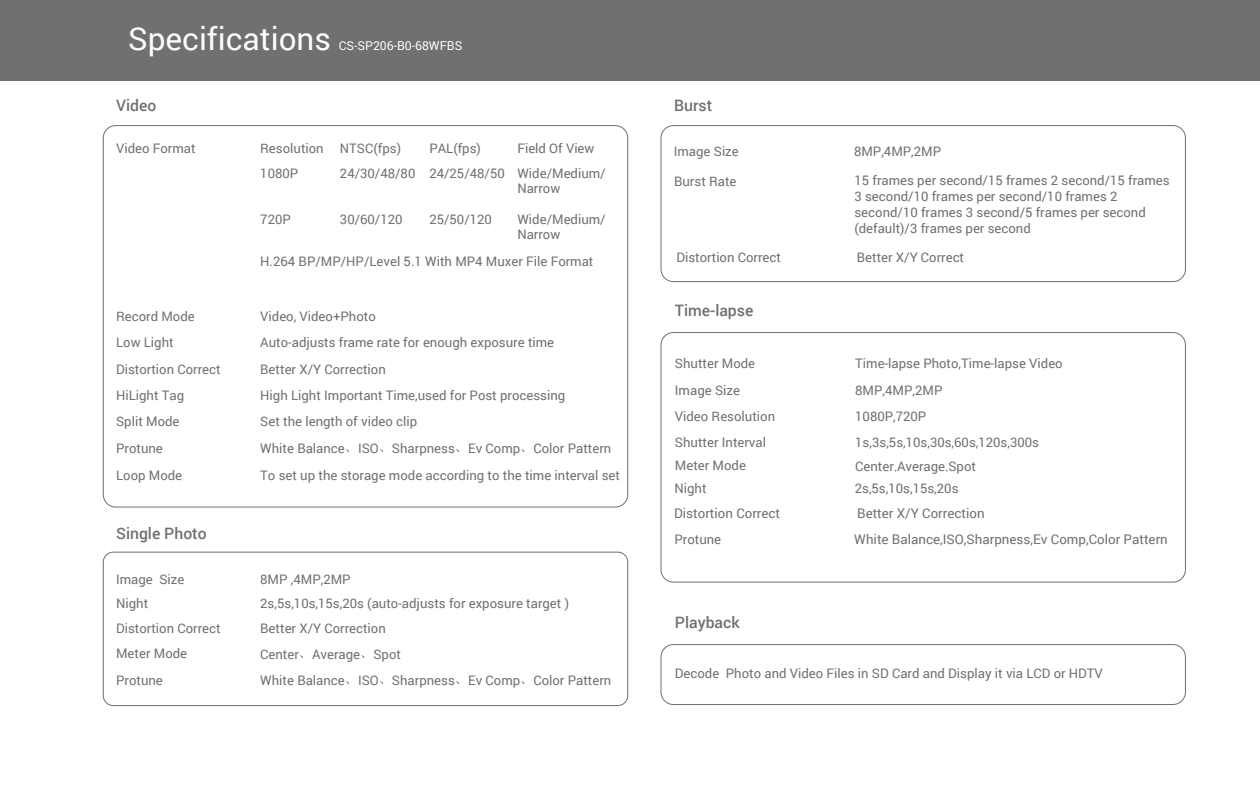
<style>
.page{position:relative;width:1260px;height:788px;background:#fff}
.page>*{position:absolute;margin:0;border:0;box-sizing:border-box;transform-origin:0 0}
.t1{font:31.5px "Roboto";color:#fcfcfc}
.t2{font:500 15.75px "Roboto";color:#717071}
.t3{font:13.3px "Roboto";color:#717071}
.t4{font:13.12px/15.8px "Roboto";color:#717071}
.t5{font:12.25px "Roboto";color:#fcfcfc}
.s1{font-family:"Adobe Song Std";font-weight:300}
</style>
<div class="page">
<div style="left:0;top:0;width:1260px;height:80px;background:#717071"></div>
<div style="left:103px;top:551px;width:525px;height:155px;border:1px solid #717071;border-radius:10px"></div>
<div style="left:661px;top:125px;width:525px;height:157px;border:1px solid #717071;border-radius:12px"></div>
<div style="left:661px;top:332px;width:525px;height:250px;border:1px solid #717071;border-radius:12px"></div>
<div style="left:661px;top:644px;width:525px;height:60px;border:1px solid #717071;border-radius:12px"></div>
<h1 class="t1" style="left:128px;top:16px;width:204px">Specifications</h1>
<p class="t5" style="left:339px;top:37px;width:125px">CS-SP206-B0-68WFBS</p>
<p class="t2" style="left:116px;top:95px;width:42px">Video</p>
<p class="t4" style="left:116px;top:140px;width:81px">Video Format</p>
<p class="t4" style="left:260px;top:140px;width:142px">Resolution NTSC(fps)</p>
<p class="t4" style="left:429px;top:140px;width:53px">PAL(fps)</p>
<p class="t4" style="left:517px;top:140px;width:79px">Field Of View</p>
<p class="t4" style="left:260px;top:164px;width:39px">1080P</p>
<p class="t4" style="left:517px;top:164px;width:90px;text-indent:-177px">24/30/48/80 24/25/48/50 Wide/Medium/<br>Narrow</p>
<p class="t4" style="left:517px;top:210px;width:90px">Wide/Medium/<br>Narrow</p>
<p class="t4" style="left:260px;top:210px;width:32px">720P</p>
<p class="t4" style="left:260px;top:253px;width:335px">H.264 BP/MP/HP/Level 5.1 With MP4 Muxer File Format</p>
<p class="t4" style="left:340px;top:210px;width:64px">30/60/120</p>
<p class="t4" style="left:429px;top:210px;width:64px">25/50/120</p>
<p class="t4" style="left:116px;top:308px;width:80px">Record Mode</p>
<p class="t4" style="left:260px;top:308px;width:117px">Video, Video+Photo</p>
<p class="t4" style="left:116px;top:334px;width:59px">Low Light</p>
<p class="t4" style="left:260px;top:334px;width:296px">Auto-adjusts frame rate for enough exposure time</p>
<p class="t4" style="left:116px;top:361px;width:106px">Distortion Correct</p>
<p class="t4" style="left:260px;top:360px;width:127px">Better X/Y Correction</p>
<p class="t4" style="left:116px;top:387px;width:70px">HiLight Tag</p>
<p class="t4" style="left:260px;top:387px;width:307px">High Light Important Time,used for Post processing</p>
<p class="t4" style="left:116px;top:413px;width:65px">Split Mode</p>
<p class="t4" style="left:260px;top:413px;width:158px">Set the length of video clip</p>
<p class="t4" style="left:116px;top:439px;width:48px">Protune</p>
<p class="t4" style="left:260px;top:440px;width:353px">White Balance<span class="s1">、</span>ISO<span class="s1">、</span>Sharpness<span class="s1">、</span>Ev Comp<span class="s1">、</span>Color Pattern</p>
<p class="t4" style="left:116px;top:466px;width:68px">Loop Mode</p>
<p class="t4" style="left:260px;top:466px;width:361px">To set up the storage mode according to the time interval set</p>
<p class="t2" style="left:116px;top:522px;width:92px">Single Photo</p>
<p class="t4" style="left:116px;top:570px;width:70px">Image Size</p>
<p class="t4" style="left:260px;top:570px;width:92px">8MP ,4MP,2MP</p>
<p class="t4" style="left:116px;top:594px;width:34px">Night</p>
<p class="t4" style="left:260px;top:594px;width:310px">2s,5s,10s,15s,20s (auto-adjusts for exposure target )</p>
<p class="t4" style="left:116px;top:620px;width:106px">Distortion Correct</p>
<p class="t4" style="left:260px;top:620px;width:127px">Better X/Y Correction</p>
<p class="t4" style="left:116px;top:645px;width:73px">Meter Mode</p>
<p class="t4" style="left:260px;top:645px;width:142px">Center<span class="s1">、</span>Average<span class="s1">、</span>Spot</p>
<p class="t4" style="left:116px;top:671px;width:48px">Protune</p>
<p class="t4" style="left:260px;top:671px;width:353px">White Balance<span class="s1">、</span>ISO<span class="s1">、</span>Sharpness<span class="s1">、</span>Ev Comp<span class="s1">、</span>Color Pattern</p>
<p class="t2" style="left:674px;top:95px;width:40px">Burst</p>
<p class="t4" style="left:674px;top:143px;width:67px">Image Size</p>
<p class="t4" style="left:854px;top:143px;width:89px">8MP,4MP,2MP</p>
<p class="t4" style="left:674px;top:172px;width:64px">Burst Rate</p>
<p class="t4" style="left:854px;top:172px;width:317px">15 frames per second/15 frames 2 second/15 frames 3 second/10 frames per second/10 frames 2 second/10 frames 3 second/5 frames per second (default)/3 frames per second</p>
<p class="t4" style="left:676px;top:249px;width:106px">Distortion Correct</p>
<p class="t4" style="left:857px;top:249px;width:109px">Better X/Y Correct</p>
<p class="t2" style="left:675px;top:300px;width:80px">Time-lapse</p>
<p class="t4" style="left:675px;top:355px;width:82px">Shutter Mode</p>
<p class="t4" style="left:855px;top:355px;width:209px">Time-lapse Photo,Time-lapse Video</p>
<p class="t4" style="left:675px;top:381px;width:67px">Image Size</p>
<p class="t4" style="left:855px;top:381px;width:89px">8MP,4MP,2MP</p>
<p class="t4" style="left:675px;top:408px;width:102px">Video Resolution</p>
<p class="t4" style="left:855px;top:408px;width:73px">1080P,720P</p>
<p class="t4" style="left:675px;top:434px;width:93px">Shutter Interval</p>
<p class="t4" style="left:855px;top:434px;width:185px">1s,3s,5s,10s,30s,60s,120s,300s</p>
<p class="t4" style="left:675px;top:457px;width:73px">Meter Mode</p>
<p class="t4" style="left:855px;top:457px;width:122px">Center<span class="s1">,</span>Average<span class="s1">,</span>Spot</p>
<p class="t4" style="left:674px;top:480px;width:34px">Night</p>
<p class="t4" style="left:855px;top:480px;width:105px">2s,5s,10s,15s,20s</p>
<p class="t3" style="left:674px;top:503px;width:108px">Distortion Correct</p>
<p class="t3" style="left:857px;top:503px;width:129px">Better X/Y Correction</p>
<p class="t4" style="left:674px;top:530px;width:48px">Protune</p>
<p class="t3" style="left:854px;top:529px;width:315px">White Balance,ISO,Sharpness,Ev Comp,Color Pattern</p>
<p class="t2" style="left:675px;top:611px;width:66px">Playback</p>
<p class="t4" style="left:675px;top:665px;width:429px">Decode Photo and Video Files in SD Card and Display it via LCD or HDTV</p>
</div>
